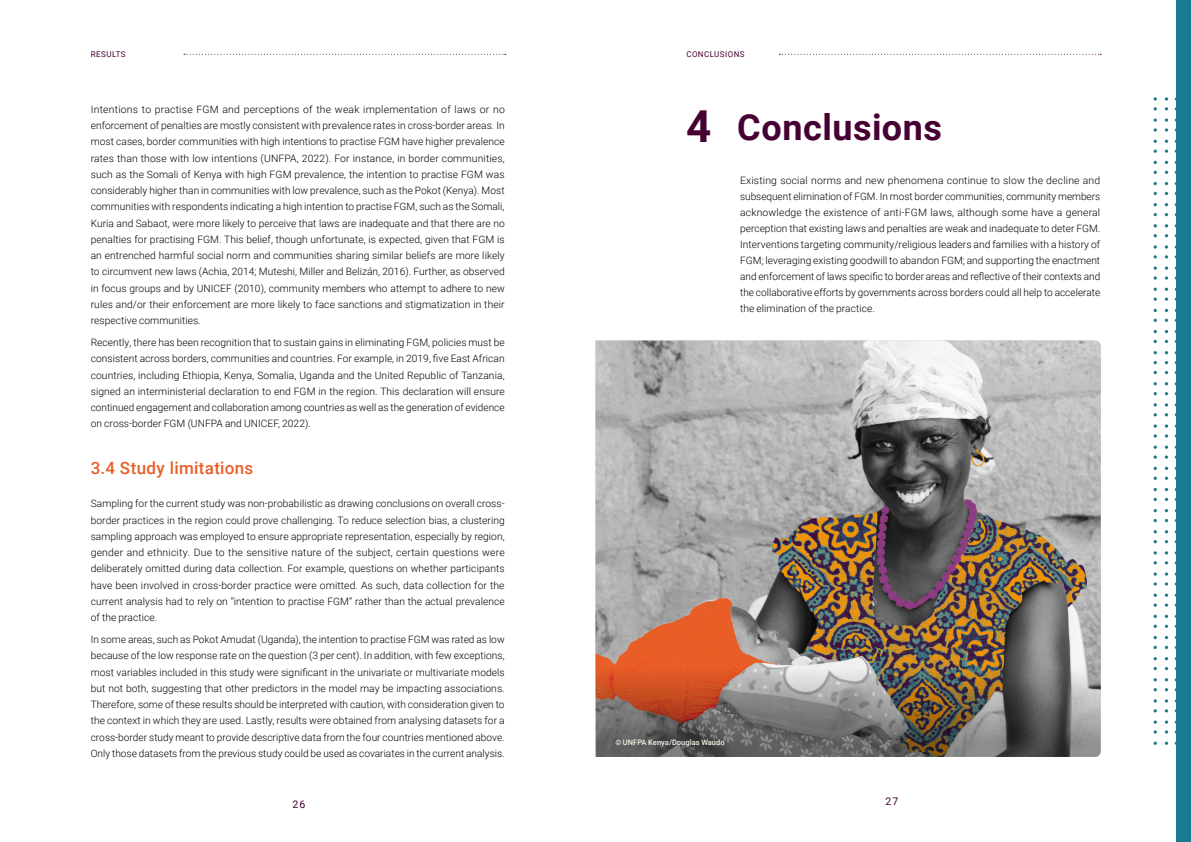
<style>
.page{position:relative;width:1191px;height:842px;background:#fff}
.page>*{position:absolute;margin:0;border:0;box-sizing:border-box;transform-origin:0 0}
.t1{font:700 36px "Roboto";letter-spacing:.015em;color:#460032}
.t2{font:500 17px "Roboto";letter-spacing:.02em;color:#e95e27}
.t3{font:10.5px "Roboto";color:#460032}
.t4{font:300 10.2px/16.3px "Roboto";letter-spacing:.005em;color:#000;text-align:justify}
.t5{font:8px "Roboto";letter-spacing:.055em;color:#460032}
.t6{font:500 7.5px "Roboto";letter-spacing:.005em;color:#f6f4e9}
.s1{font-size:44px}
</style>
<div class="page">
<img style="left:595px;top:340px;width:505px;height:417px">
<img style="left:596px;top:653px;width:504px;height:104px">
<svg style="left:184px;top:54px;width:322px;height:1px"></svg>
<svg style="left:779px;top:54px;width:322px;height:1px"></svg>
<div style="left:1176px;top:0;width:15px;height:842px;background:#187b91"></div>
<svg style="left:1153px;top:97px;width:36px;height:648px"></svg>
<p class="t5" style="left:91px;top:49px;width:31px">RESULTS</p>
<p class="t5" style="left:686px;top:49px;width:59px">CONCLUSIONS</p>
<p class="t4" style="left:91px;top:101px;width:415px">Intentions to practise FGM and perceptions of the weak implementation of laws or no enforcement of penalties are mostly consistent with prevalence rates in cross-border areas. In most cases, border communities with high intentions to practise FGM have higher prevalence rates than those with low intentions (UNFPA, 2022). For instance, in border communities, such as the Somali of Kenya with high FGM prevalence, the intention to practise FGM was considerably higher than in communities with low prevalence, such as the Pokot (Kenya). Most communities with respondents indicating a high intention to practise FGM, such as the Somali, Kuria and Sabaot, were more likely to perceive that laws are inadequate and that there are no penalties for practising FGM. This belief, though unfortunate, is expected, given that FGM is an entrenched harmful social norm and communities sharing similar beliefs are more likely to circumvent new laws (Achia, 2014; Muteshi, Miller and Belizán, 2016). Further, as observed in focus groups and by UNICEF (2010), community members who attempt to adhere to new rules and/or their enforcement are more likely to face sanctions and stigmatization in their respective communities.</p>
<p class="t4" style="left:91px;top:334px;width:415px">Recently, there has been recognition that to sustain gains in eliminating FGM, policies must be consistent across borders, communities and countries. For example, in 2019, five East African countries, including Ethiopia, Kenya, Somalia, Uganda and the United Republic of Tanzania, signed an interministerial declaration to end FGM in the region. This declaration will ensure continued engagement and collaboration among countries as well as the generation of evidence on cross-border FGM (UNFPA and UNICEF, 2022).</p>
<h2 class="t2" style="left:91px;top:456px;width:164px">3.4 Study limitations</h2>
<p class="t4" style="left:91px;top:495px;width:415px">Sampling for the current study was non-probabilistic as drawing conclusions on overall cross&shy;border practices in the region could prove challenging. To reduce selection bias, a clustering sampling approach was employed to ensure appropriate representation, especially by region, gender and ethnicity. Due to the sensitive nature of the subject, certain questions were deliberately omitted during data collection. For example, questions on whether participants have been involved in cross-border practice were omitted. As such, data collection for the current analysis had to rely on “intention to practise FGM” rather than the actual prevalence of the practice.</p>
<p class="t4" style="left:91px;top:631px;width:415px">In some areas, such as Pokot Amudat (Uganda), the intention to practise FGM was rated as low because of the low response rate on the question (3 per cent). In addition, with few exceptions, most variables included in this study were significant in the univariate or multivariate models but not both, suggesting that other predictors in the model may be impacting associations.<br>Therefore, some of these results should be interpreted with caution, with consideration given to the context in which they are used. Lastly, results were obtained from analysing datasets for a cross-border study meant to provide descriptive data from the four countries mentioned above.<br>Only those datasets from the previous study could be used as covariates in the current analysis.</p>
<h1 class="t1" style="left:686px;top:102px;width:257px"><span class="s1">4</span> Conclusions</h1>
<p class="t4" style="left:740px;top:172px;width:362px;line-height:16px">Existing social norms and new phenomena continue to slow the decline and subsequent elimination of FGM. In most border communities, community members acknowledge the existence of anti-FGM laws, although some have a general perception that existing laws and penalties are weak and inadequate to deter FGM.<br>Interventions targeting community/religious leaders and families with a history of FGM; leveraging existing goodwill to abandon FGM; and supporting the enactment and enforcement of laws specific to border areas and reflective of their contexts and the collaborative efforts by governments across borders could all help to accelerate the elimination of the practice.</p>
<p class="t6" style="left:615px;top:737px;width:111px">© UNFPA Kenya/Douglas Waudo</p>
<p class="t3" style="left:293px;top:797px;width:14px">26</p>
<p class="t3" style="left:885px;top:794px;width:14px">27</p>
</div>
